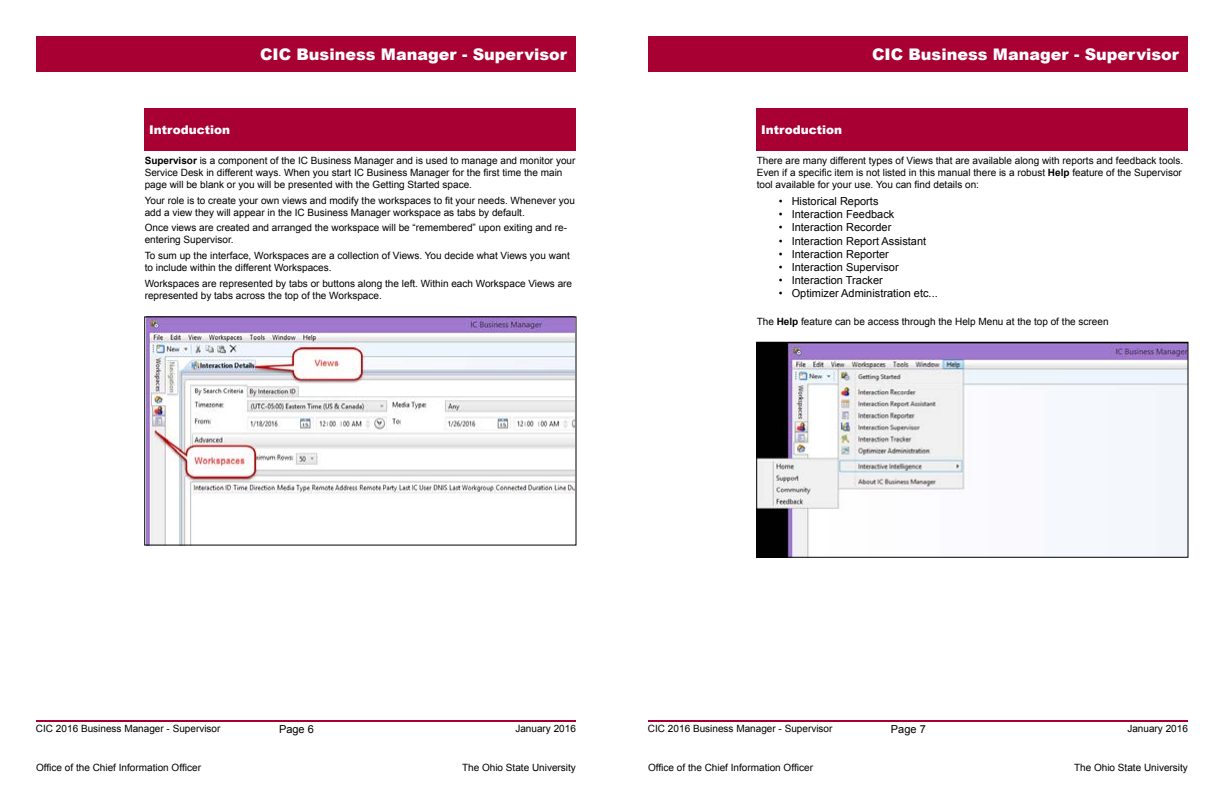
<style>
.page{position:relative;width:1224px;height:792px;background:#fff}
.page>*{position:absolute;margin:0;border:0;box-sizing:border-box;transform-origin:0 0}
.t1{font:900 16px "Arial";color:#fff}
.t2{font:900 12px "Arial";color:#fff}
.t3{font:11px "Arial";color:#000}
.t4{font:10px/12px "Arial";color:#000}
.s1{font-weight:700}
</style>
<div class="page">
<div style="left:36px;top:36px;width:540px;height:36px;background:#a80033"></div>
<div style="left:648px;top:36px;width:540px;height:36px;background:#a80033"></div>
<hr style="left:36px;top:720px;width:540px;height:2px;background:#a80033">
<hr style="left:648px;top:720px;width:540px;height:2px;background:#a80033">
<div style="left:145px;top:108px;width:431px;height:42px;background:#a80033"></div>
<div style="left:757px;top:108px;width:431px;height:42px;background:#a80033"></div>
<img style="left:146px;top:318px;width:428px;height:226px">
<img style="left:758px;top:344px;width:428px;height:212px">
<div style="left:756px;top:342px;width:432px;height:216px;border:1px solid #000"></div>
<h1 class="t1" style="left:260px;top:42px;width:308px">CIC Business Manager - Supervisor</h1>
<h1 class="t1" style="left:872px;top:42px;width:308px">CIC Business Manager - Supervisor</h1>
<p class="t2" style="left:149px;top:121px;width:82px">Introduction</p>
<p class="t2" style="left:761px;top:121px;width:82px">Introduction</p>
<p class="t4" style="left:145px;top:155px;width:432px"><span class="s1">Supervisor</span> is a component of the IC Business Manager and is used to manage and monitor your<br>Service Desk in different ways. When you start IC Business Manager for the first time the main page will be blank or you will be presented with the Getting Started space.</p>
<p class="t4" style="left:145px;top:194px;width:432px">Your role is to create your own views and modify the workspaces to fit your needs. Whenever you add a view they will appear in the IC Business Manager workspace as tabs by default.</p>
<p class="t4" style="left:145px;top:222px;width:424px">Once views are created and arranged the workspace will be “remembered” upon exiting and re&shy;entering Supervisor.</p>
<p class="t4" style="left:145px;top:249px;width:427px">To sum up the interface, Workspaces are a collection of Views. You decide what Views you want to include within the different Workspaces.</p>
<p class="t4" style="left:145px;top:277px;width:429px">Workspaces are represented by tabs or buttons along the left. Within each Workspace Views are represented by tabs across the top of the Workspace.</p>
<p class="t4" style="left:757px;top:155px;width:428px">There are many different types of Views that are available along with reports and feedback tools.<br>Even if a specific item is not listed in this manual there is a robust <span class="s1">Help</span> feature of the Supervisor tool available for your use. You can find details on:</p>
<p class="t3" style="left:779px;top:194px;width:101px">• Historical Reports</p>
<p class="t3" style="left:779px;top:207px;width:117px">• Interaction Feedback</p>
<p class="t3" style="left:779px;top:220px;width:114px">• Interaction Recorder</p>
<p class="t3" style="left:779px;top:233px;width:149px">• Interaction Report Assistant</p>
<p class="t3" style="left:779px;top:246px;width:112px">• Interaction Reporter</p>
<p class="t3" style="left:779px;top:260px;width:121px">• Interaction Supervisor</p>
<p class="t3" style="left:779px;top:273px;width:106px">• Interaction Tracker</p>
<p class="t3" style="left:779px;top:286px;width:161px">• Optimizer Administration etc...</p>
<p class="t4" style="left:757px;top:315px;width:353px">The <span class="s1">Help</span> feature can be access through the Help Menu at the top of the screen</p>
<p class="t4" style="left:36px;top:722px;width:186px">CIC 2016 Business Manager - Supervisor</p>
<p class="t4" style="left:515px;top:722px;width:62px">January 2016</p>
<p class="t4" style="left:648px;top:722px;width:186px">CIC 2016 Business Manager - Supervisor</p>
<p class="t4" style="left:1127px;top:722px;width:62px">January 2016</p>
<p class="t4" style="left:36px;top:762px;width:167px">Office of the Chief Information Officer</p>
<p class="t4" style="left:462px;top:762px;width:115px">The Ohio State University</p>
<p class="t4" style="left:648px;top:762px;width:167px">Office of the Chief Information Officer</p>
<p class="t4" style="left:1074px;top:762px;width:115px">The Ohio State University</p>
<p class="t3" style="left:279px;top:721px;width:36px">Page 6</p>
<p class="t3" style="left:891px;top:721px;width:36px">Page 7</p>
</div>
